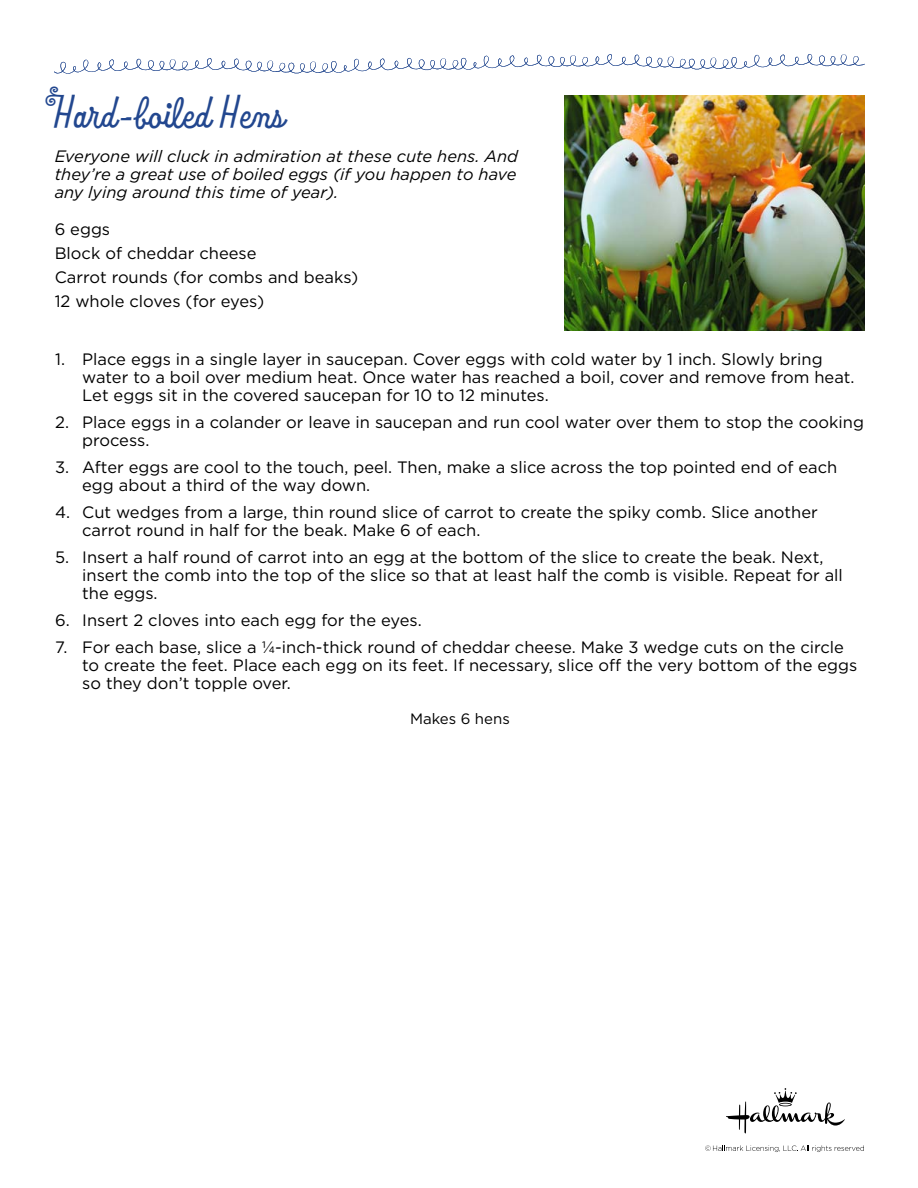
<style>
.page{position:relative;width:918px;height:1188px;background:#fff}
.page>*{position:absolute;margin:0;border:0;box-sizing:border-box;transform-origin:0 0}
.t1{font:700 48px "Hmk Handstand Script BCFG";color:#22478f}
.t2{font:16.5px/18px "Gotham";color:#000}
.t3{font:italic 16.5px/18px "Gotham";color:#000;text-align:justify}
.t4{font:15px "Gotham";color:#000}
</style>
<div class="page">
<img style="left:564px;top:95px;width:301px;height:236px">
<svg style="left:54px;top:54px;width:811px;height:20px"></svg>
<svg style="left:726px;top:1088px;width:119px;height:45px"></svg>
<svg style="left:705px;top:1145px;width:159px;height:7px"></svg>
<p class="t1" style="left:55px;top:84px;width:231px">Hard-boiled Hens</p>
<p class="t3" style="left:55px;top:146px;width:465px">Everyone will cluck in admiration at these cute hens. And they’re a great use of boiled eggs (if you happen to have any lying around this time of year).</p>
<p class="t2" style="left:55px;top:217px;width:305px;line-height:24px">6 eggs<br>Block of cheddar cheese<br>Carrot rounds (for combs and beaks)<br>12 whole cloves (for eyes)</p>
<p class="t2" style="left:82px;top:350px;width:774px;text-indent:-27px">1. Place eggs in a single layer in saucepan. Cover eggs with cold water by 1 inch. Slowly bring water to a boil over medium heat. Once water has reached a boil, cover and remove from heat.<br>Let eggs sit in the covered saucepan for 10 to 12 minutes.</p>
<p class="t2" style="left:82px;top:413px;width:783px;text-indent:-27px">2. Place eggs in a colander or leave in saucepan and run cool water over them to stop the cooking process.</p>
<p class="t2" style="left:82px;top:458px;width:757px;text-indent:-27px">3. After eggs are cool to the touch, peel. Then, make a slice across the top pointed end of each egg about a third of the way down.</p>
<p class="t2" style="left:82px;top:503px;width:737px;text-indent:-27px">4. Cut wedges from a large, thin round slice of carrot to create the spiky comb. Slice another carrot round in half for the beak. Make 6 of each.</p>
<p class="t2" style="left:82px;top:548px;width:762px;text-indent:-27px">5. Insert a half round of carrot into an egg at the bottom of the slice to create the beak. Next, insert the comb into the top of the slice so that at least half the comb is visible. Repeat for all the eggs.</p>
<p class="t2" style="left:55px;top:611px;width:368px">6. Insert 2 cloves into each egg for the eyes.</p>
<p class="t2" style="left:82px;top:638px;width:777px;text-indent:-27px">7. For each base, slice a ¼-inch-thick round of cheddar cheese. Make 3 wedge cuts on the circle to create the feet. Place each egg on its feet. If necessary, slice off the very bottom of the eggs so they don’t topple over.</p>
<p class="t4" style="left:410px;top:709px;width:101px">Makes 6 hens</p>
</div>
